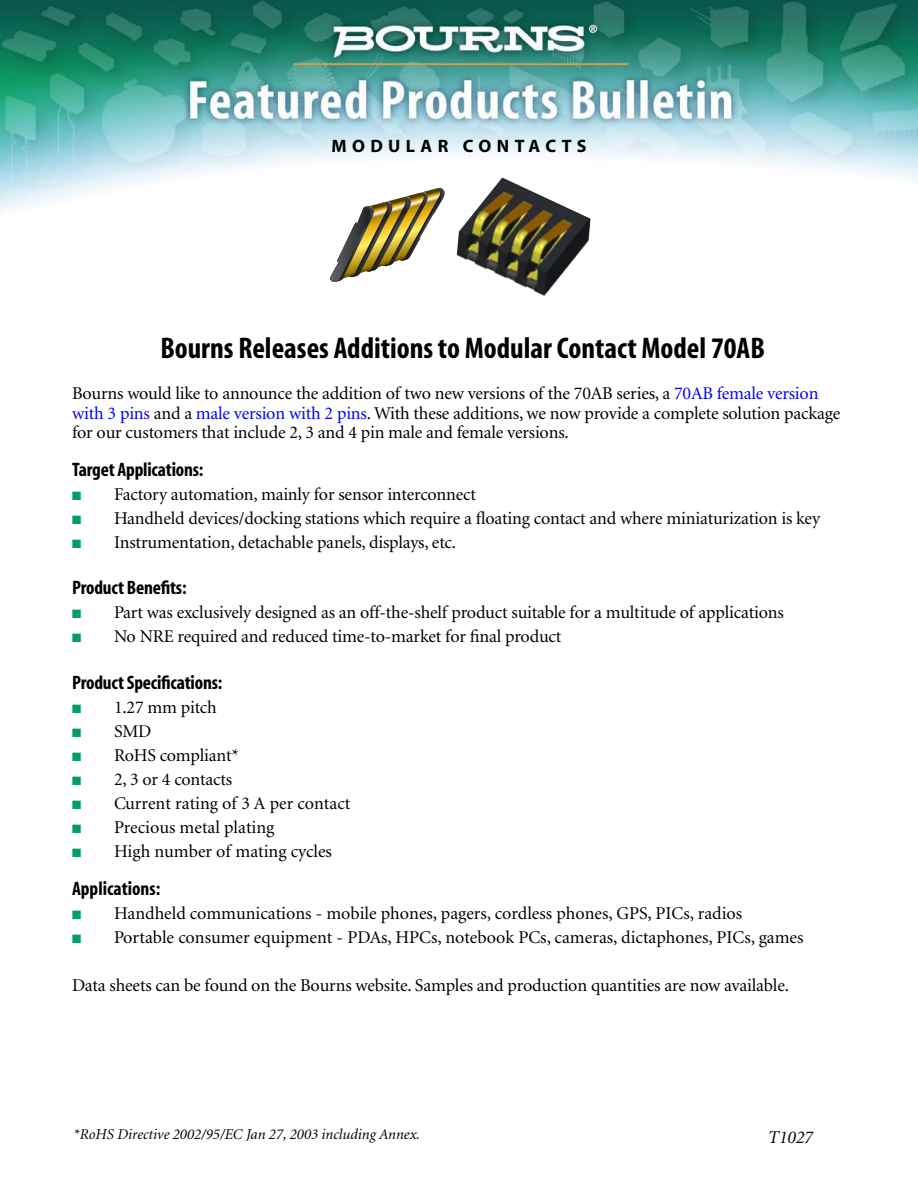
<style>
.page{position:relative;width:918px;height:1188px;background:#fff}
.page>*{position:absolute;margin:0;border:0;box-sizing:border-box;transform-origin:0 0}
.t1{font:700 condensed 30px "Myriad Pro";color:#000}
.t2{font:700 condensed 19.5px "Myriad";letter-spacing:-.01em;color:#000}
.t3{font:18px/19.5px "Minion";letter-spacing:-.01em;color:#000}
.t4{font:700 18px "Myriad Pro";letter-spacing:.3em;color:#000}
.t5{font:italic 18px "Minion";color:#000}
.t6{font:italic 15px "Minion";color:#000}
.s1{color:#00f}
.s2{color:#009f68}
</style>
<div class="page">
<img style="left:0;top:0;width:918px;height:211px">
<svg style="left:330px;top:188px;width:115px;height:94px"></svg>
<img style="left:457px;top:177px;width:134px;height:119px">
<p class="t4" style="left:331px;top:135px;width:257px">MODULAR CONTACTS</p>
<h1 class="t1" style="left:160px;top:330px;width:606px">Bourns Releases Additions to Modular Contact Model 70AB</h1>
<p class="t3" style="left:72px;top:385px;width:770px">Bourns would like to announce the addition of two new versions of the 70AB series, a <span class="s1">70AB female version with 3 pins</span> and a <span class="s1">male version with 2 pins</span>. With these additions, we now provide a complete solution package for our customers that include 2, 3 and 4 pin male and female versions.</p>
<p class="t2" style="left:72px;top:462px;width:133px">Target Applications:</p>
<p class="t3" style="left:72px;top:486px;width:406px"><span class="s2">■</span> Factory automation, mainly for sensor interconnect</p>
<p class="t3" style="left:72px;top:510px;width:750px"><span class="s2">■</span> Handheld devices/docking stations which require a floating contact and where miniaturization is key</p>
<p class="t3" style="left:72px;top:534px;width:386px"><span class="s2">■</span> Instrumentation, detachable panels, displays, etc.</p>
<p class="t2" style="left:72px;top:580px;width:116px">Product Benefits:</p>
<p class="t3" style="left:72px;top:604px;width:713px"><span class="s2">■</span> Part was exclusively designed as an off-the-shelf product suitable for a multitude of applications</p>
<p class="t3" style="left:72px;top:628px;width:491px"><span class="s2">■</span> No NRE required and reduced time-to-market for final product</p>
<p class="t2" style="left:72px;top:675px;width:152px">Product Specifications:</p>
<p class="t3" style="left:72px;top:699px;width:146px"><span class="s2">■</span> 1.27 mm pitch</p>
<p class="t3" style="left:72px;top:723px;width:81px"><span class="s2">■</span> SMD</p>
<p class="t3" style="left:72px;top:747px;width:169px"><span class="s2">■</span> RoHS compliant*</p>
<p class="t3" style="left:72px;top:771px;width:162px"><span class="s2">■</span> 2, 3 or 4 contacts</p>
<p class="t3" style="left:72px;top:795px;width:280px"><span class="s2">■</span> Current rating of 3 A per contact</p>
<p class="t3" style="left:72px;top:819px;width:204px"><span class="s2">■</span> Precious metal plating</p>
<p class="t3" style="left:72px;top:843px;width:262px"><span class="s2">■</span> High number of mating cycles</p>
<p class="t2" style="left:72px;top:881px;width:90px">Applications:</p>
<p class="t3" style="left:72px;top:905px;width:672px"><span class="s2">■</span> Handheld communications - mobile phones, pagers, cordless phones, GPS, PICs, radios</p>
<p class="t3" style="left:72px;top:929px;width:733px"><span class="s2">■</span> Portable consumer equipment - PDAs, HPCs, notebook PCs, cameras, dictaphones, PICs, games</p>
<p class="t3" style="left:72px;top:977px;width:719px">Data sheets can be found on the Bourns website. Samples and production quantities are now available.</p>
<p class="t6" style="left:74px;top:1128px;width:348px">*RoHS Directive 2002/95/EC Jan 27, 2003 including Annex.</p>
<p class="t5" style="left:768px;top:1130px;width:46px">T1027</p>
</div>
